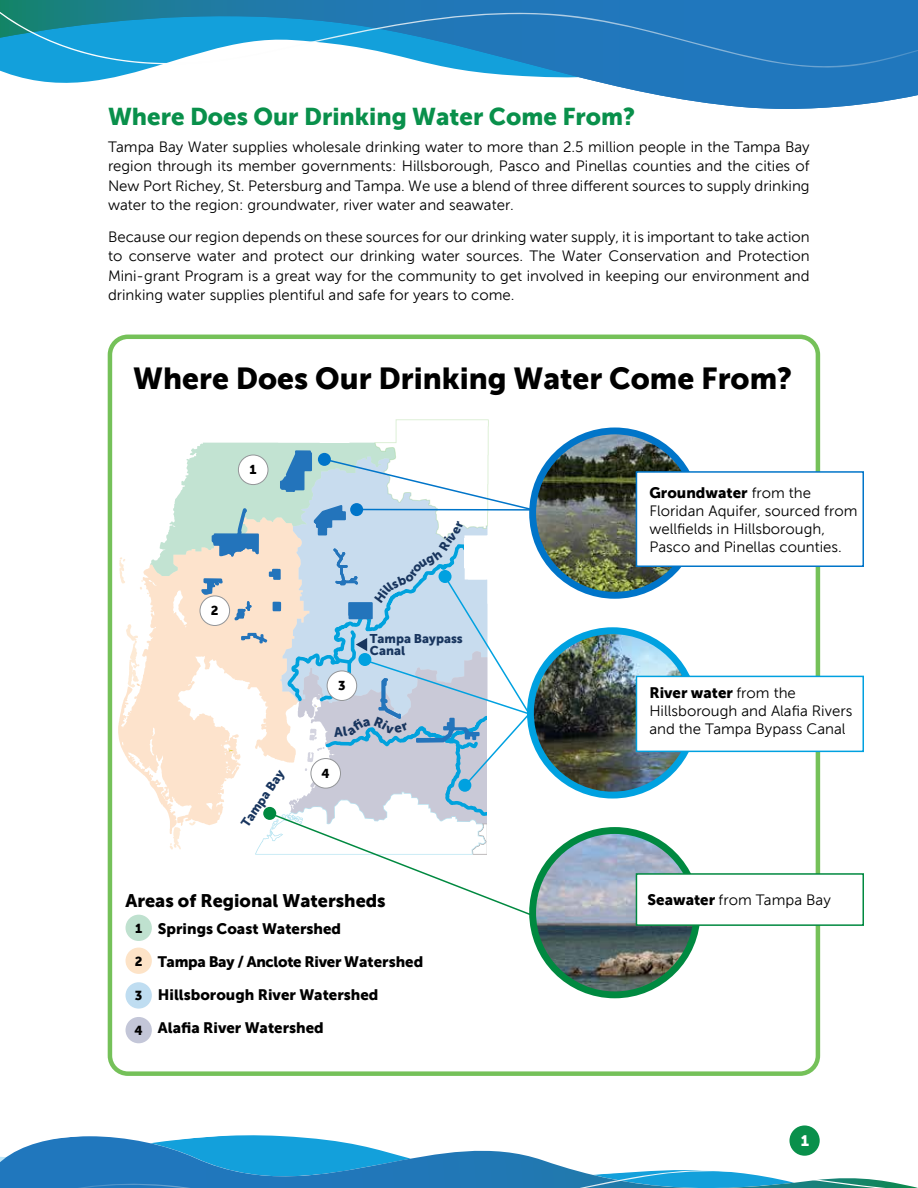
<style>
.page{position:relative;width:918px;height:1188px;background:#fff}
.page>*{position:absolute;margin:0;border:0;box-sizing:border-box;transform-origin:0 0}
.t1{font:30px "Museo Sans 900";color:#000}
.t2{font:24px "Museo Sans 900";color:#09904b}
.t3{font:18px "Museo Sans 900";color:#000}
.t4{font:15px/19.5px "Museo Sans 300";color:#000;text-align:justify}
.t5{font:15px "Museo Sans 900";color:#000}
.t6{font:15px "Museo Sans 900";letter-spacing:-.02em;color:#000}
.t7{font:15px "Museo Sans 900";color:#fff}
.t8{font:12.9px "Museo Sans 900";color:#000}
.t9{font:12.75px "Museo Sans 900";color:#000}
.t10{font:12.6px/11.9px "Museo Sans 900";color:#18355e}
.s1{font-family:"Museo Sans 300"}
.s2{font-family:"Museo Sans 900"}
</style>
<div class="page">
<svg style="left:0;top:1135px;width:918px;height:53px"></svg>
<div style="left:789px;top:1125px;width:31px;height:31px;background:#09904b;border-radius:50%"></div>
<svg style="left:0;top:68px;width:918px;height:41px"></svg>
<svg style="left:0;top:0;width:918px;height:68px;background:#318ec4"></svg>
<div style="left:108px;top:335px;width:712px;height:741px;border:4px solid #75c159;border-radius:18px"></div>
<img style="left:535px;top:431px;width:155px;height:164px">
<div style="left:529px;top:428px;width:171px;height:171px;border:7px solid #0075c9;border-radius:50%"></div>
<img style="left:535px;top:631px;width:155px;height:161px">
<div style="left:527px;top:627px;width:171px;height:172px;border:7px solid #00a1e0;border-radius:50%"></div>
<img style="left:533px;top:831px;width:164px;height:164px;border-radius:82px">
<div style="left:529px;top:827px;width:171px;height:171px;border:7px solid #008940;border-radius:50%"></div>
<div style="left:126px;top:948px;width:26px;height:26px;background:#fde3c7;border-radius:50%"></div>
<div style="left:126px;top:982px;width:26px;height:27px;background:#bfddf1;border-radius:50%"></div>
<div style="left:126px;top:915px;width:26px;height:26px;background:#bfe1cf;border-radius:50%"></div>
<div style="left:126px;top:1017px;width:26px;height:26px;background:#c3c6d8;border-radius:50%"></div>
<div style="left:636px;top:471px;width:228px;height:96px;background:#fff;border:2px solid #0075c9"></div>
<div style="left:636px;top:676px;width:228px;height:76px;background:#fff;border:2px solid #00a1e0"></div>
<div style="left:636px;top:873px;width:228px;height:53px;background:#fff;border:2px solid #008940"></div>
<svg style="left:119px;top:419px;width:416px;height:499px"></svg>
<h2 class="t2" style="left:108px;top:103px;width:529px">Where Does Our Drinking Water Come From?</h2>
<p class="t4" style="left:108px;top:137px;width:703px">Tampa Bay Water supplies wholesale drinking water to more than 2.5 million people in the Tampa Bay region through its member governments: Hillsborough, Pasco and Pinellas counties and the cities of New Port Richey, St. Petersburg and Tampa. We use a blend of three different sources to supply drinking water to the region: groundwater, river water and seawater.</p>
<p class="t4" style="left:108px;top:227px;width:703px">Because our region depends on these sources for our drinking water supply, it is important to take action to conserve water and protect our drinking water sources. The Water Conservation and Protection Mini-grant Program is a great way for the community to get involved in keeping our environment and drinking water supplies plentiful and safe for years to come.</p>
<h1 class="t1" style="left:133px;top:361px;width:660px">Where Does Our Drinking Water Come From?</h1>
<p class="t9" style="left:250px;top:462px;width:9px">1</p>
<p class="t9" style="left:211px;top:603px;width:9px">2</p>
<p class="t10" style="left:239px;top:823px;width:68px;rotate:-56deg">Tampa Bay</p>
<p class="t9" style="left:338px;top:678px;width:9px">3</p>
<p class="t10" style="left:370px;top:633px;width:94px">Tampa Baypass<br>Canal</p>
<p class="t9" style="left:322px;top:766px;width:10px">4</p>
<p class="t3" style="left:126px;top:891px;width:262px">Areas of Regional Watersheds</p>
<p class="t8" style="left:135px;top:921px;width:9px">1</p>
<p class="t8" style="left:135px;top:954px;width:9px">2</p>
<p class="t8" style="left:135px;top:988px;width:9px">3</p>
<p class="t8" style="left:135px;top:1023px;width:10px">4</p>
<p class="t5" style="left:158px;top:920px;width:185px">Springs Coast Watershed</p>
<p class="t6" style="left:158px;top:953px;width:267px">Tampa Bay / Anclote River Watershed</p>
<p class="t5" style="left:158px;top:986px;width:222px">Hillsborough River Watershed</p>
<p class="t5" style="left:158px;top:1019px;width:167px">Alafia River Watershed</p>
<p class="t5" style="left:649px;top:484px;width:163px">Groundwater <span class="s1">from the</span></p>
<p class="t4" style="left:649px;top:501px;width:209px;line-height:18px;text-align:left">Floridan Aquifer, sourced from wellfields in Hillsborough,<br>Pasco and Pinellas counties.</p>
<p class="t5" style="left:649px;top:685px;width:148px">River water <span class="s1">from the</span></p>
<p class="t4" style="left:649px;top:702px;width:204px;line-height:18px">Hillsborough and Alafia Rivers and the Tampa Bypass Canal</p>
<p class="t4" style="left:648px;top:890px;width:185px"><span class="s2">Seawater</span> from Tampa Bay</p>
<p class="t7" style="left:801px;top:1132px;width:10px">1</p>
</div>
